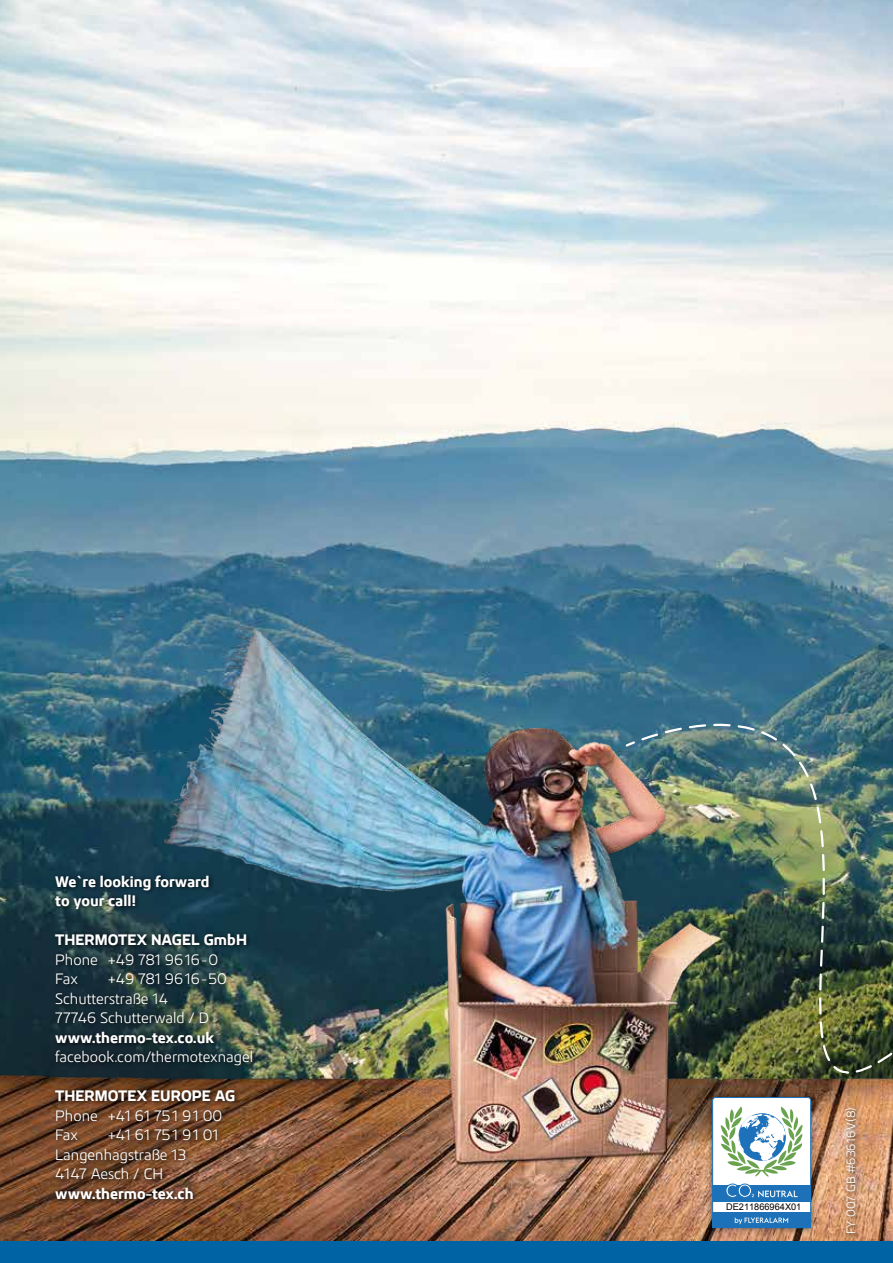
<style>
.page{position:relative;width:893px;height:1263px;background:#fff}
.page>*{position:absolute;margin:0;border:0;box-sizing:border-box;transform-origin:0 0}
.t1{font:15px/19.5px "Kuro";color:#fff}
.t2{font:700 15px/19.5px "Kuro";color:#fff}
.t3{font:12px "Kuro";color:#fff}
.t4{font:9.15px "Arial";color:#000}
</style>
<div class="page">
<img style="left:0;top:0;width:893px;height:1242px">
<img style="left:0;top:34px;width:893px;height:1207px">
<svg style="left:640px;top:701px;width:172px;height:39px;background:#4b798c"></svg>
<img style="left:624px;top:740px;width:269px;height:380px">
<div style="left:842px;top:1105px;width:19px;height:134px;background:#000;opacity:.84"></div>
<div style="left:0;top:1242px;width:893px;height:21px;background:#0063a3"></div>
<div style="left:52px;top:872px;width:206px;height:333px;background:#000;opacity:.84"></div>
<div style="left:704px;top:1089px;width:115px;height:147px;background:#000;opacity:.6"></div>
<img style="left:712px;top:805px;width:181px;height:423px">
<p class="t2" style="left:55px;top:871px;width:156px">We`re looking forward to your call!</p>
<p class="t2" style="left:55px;top:930px;width:193px">THERMOTEX NAGEL GmbH</p>
<p class="t1" style="left:55px;top:949px;width:164px">Phone +49 781 96 16 - 0<br>Fax</p>
<p class="t1" style="left:55px;top:969px;width:173px;text-indent:53px">+49 781 96 16 - 50<br>Schutterstraße 14<br>77746 Schutterwald / D</p>
<p class="t2" style="left:55px;top:1027px;width:161px">www.thermo-tex.co.uk</p>
<p class="t1" style="left:55px;top:1047px;width:199px">facebook.com/thermotexnagel</p>
<p class="t2" style="left:55px;top:1086px;width:182px">THERMOTEX EUROPE AG</p>
<p class="t1" style="left:55px;top:1105px;width:169px">Phone +41 61 75 1 9 1 00<br>Fax</p>
<p class="t1" style="left:55px;top:1125px;width:165px;text-indent:53px">+41 61 75 1 9 1 01<br>Langenhagstraße 13<br>4147 Aesch / CH</p>
<p class="t2" style="left:55px;top:1183px;width:140px">www.thermo-tex.ch</p>
<p class="t4" style="left:726px;top:1201px;width:77px">DE211866964X01</p>
<p class="t3" style="left:844px;top:1234px;width:129px;rotate:-90deg">FY 007 GB #63616 V(8)</p>
</div>
